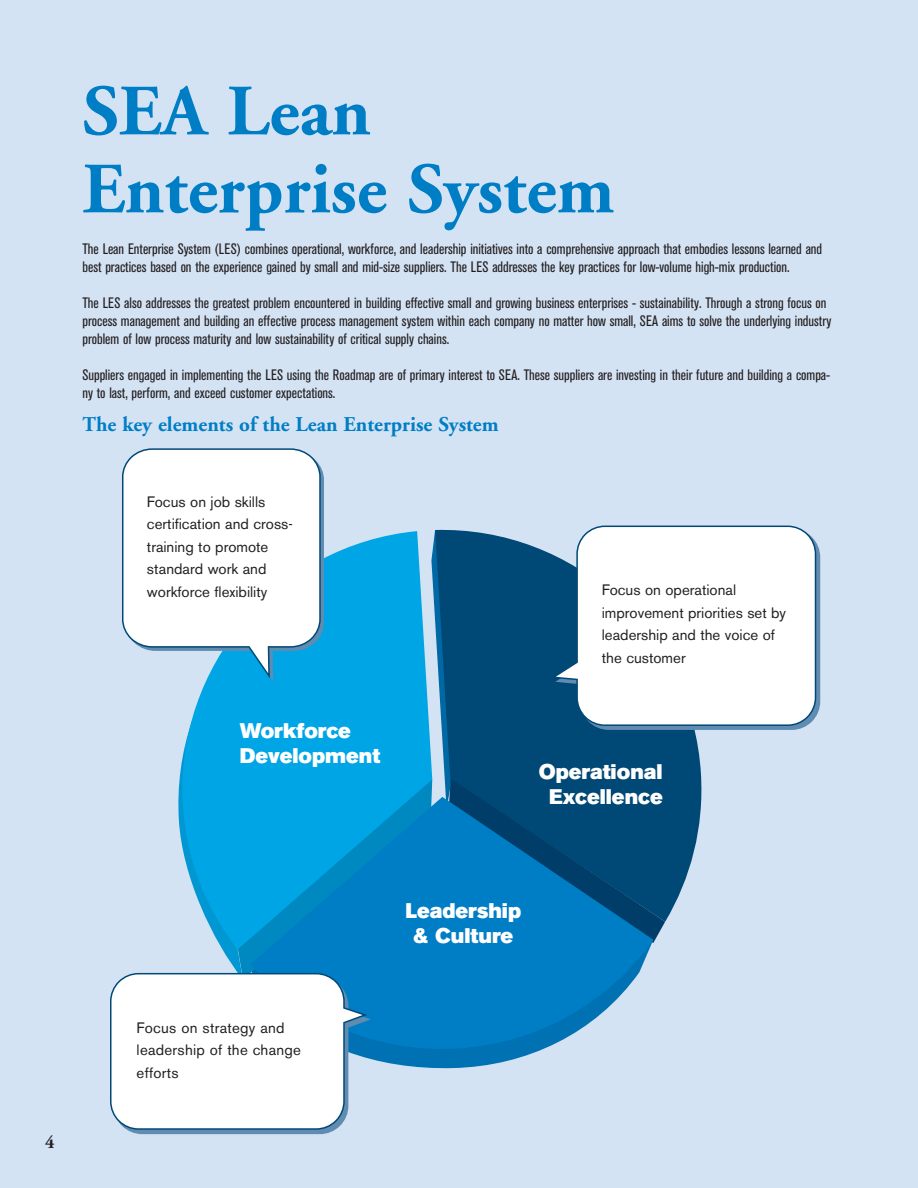
<style>
.page{position:relative;width:918px;height:1188px;background:#d4e3f4}
.page>*{position:absolute;margin:0;border:0;box-sizing:border-box;transform-origin:0 0}
.t1{font:700 72px/78px "Adobe Garamond";color:#007ec5}
.t2{font:21px/25.2px "Akzidenz Grotesk BE Super";color:#fff;text-align:center}
.t3{font:700 21px "Adobe Garamond";color:#007ec5}
.t4{font:700 18px "Adobe Garamond";color:#231f20}
.t5{font:condensed 15px/18px "Akzidenz Grotesk BE";color:#231f20}
.t6{font:15px/22.5px "Akzidenz Grotesk BE";color:#231f20}
</style>
<div class="page">
<svg style="left:665px;top:730px;width:36px;height:192px;fill:#004876"></svg>
<div style="left:122px;top:448px;width:199px;height:82px;background:#fff"></div>
<svg style="left:665px;top:542px;width:155px;height:188px"></svg>
<div style="left:590px;top:526px;width:226px;height:200px;background:#fff"></div>
<svg style="left:110px;top:530px;width:555px;height:604px"></svg>
<h1 class="t1" style="left:82px;top:79px;width:534px">SEA Lean<br>Enterprise System</h1>
<p class="t5" style="left:83px;top:241px;width:741px">The Lean Enterprise System (LES) combines operational, workforce, and leadership initiatives into a comprehensive approach that embodies lessons learned and best practices based on the experience gained by small and mid-size suppliers. The LES addresses the key practices for low-volume high-mix production.</p>
<p class="t5" style="left:83px;top:295px;width:750px">The LES also addresses the greatest problem encountered in building effective small and growing business enterprises - sustainability. Through a strong focus on process management and building an effective process management system within each company no matter how small, SEA aims to solve the underlying industry problem of low process maturity and low sustainability of critical supply chains.</p>
<p class="t5" style="left:83px;top:367px;width:749px">Suppliers engaged in implementing the LES using the Roadmap are of primary interest to SEA. These suppliers are investing in their future and building a compa&shy;ny to last, perform, and exceed customer expectations.</p>
<h2 class="t3" style="left:82px;top:416px;width:418px">The key elements of the Lean Enterprise System</h2>
<p class="t6" style="left:147px;top:492px;width:147px">Focus on job skills certification and cross&shy;training to promote standard work and workforce flexibility</p>
<h2 class="t2" style="left:240px;top:720px;width:142px;text-align:left">Workforce<br>Development</h2>
<p class="t6" style="left:602px;top:580px;width:186px">Focus on operational improvement priorities set by leadership and the voice of the customer</p>
<h2 class="t2" style="left:539px;top:760px;width:126px">Operational<br>Excellence</h2>
<p class="t4" style="left:45px;top:1136px;width:11px">4</p>
<p class="t6" style="left:137px;top:1018px;width:166px">Focus on strategy and leadership of the change efforts</p>
<h2 class="t2" style="left:406px;top:900px;width:117px">Leadership &amp; Culture</h2>
</div>
